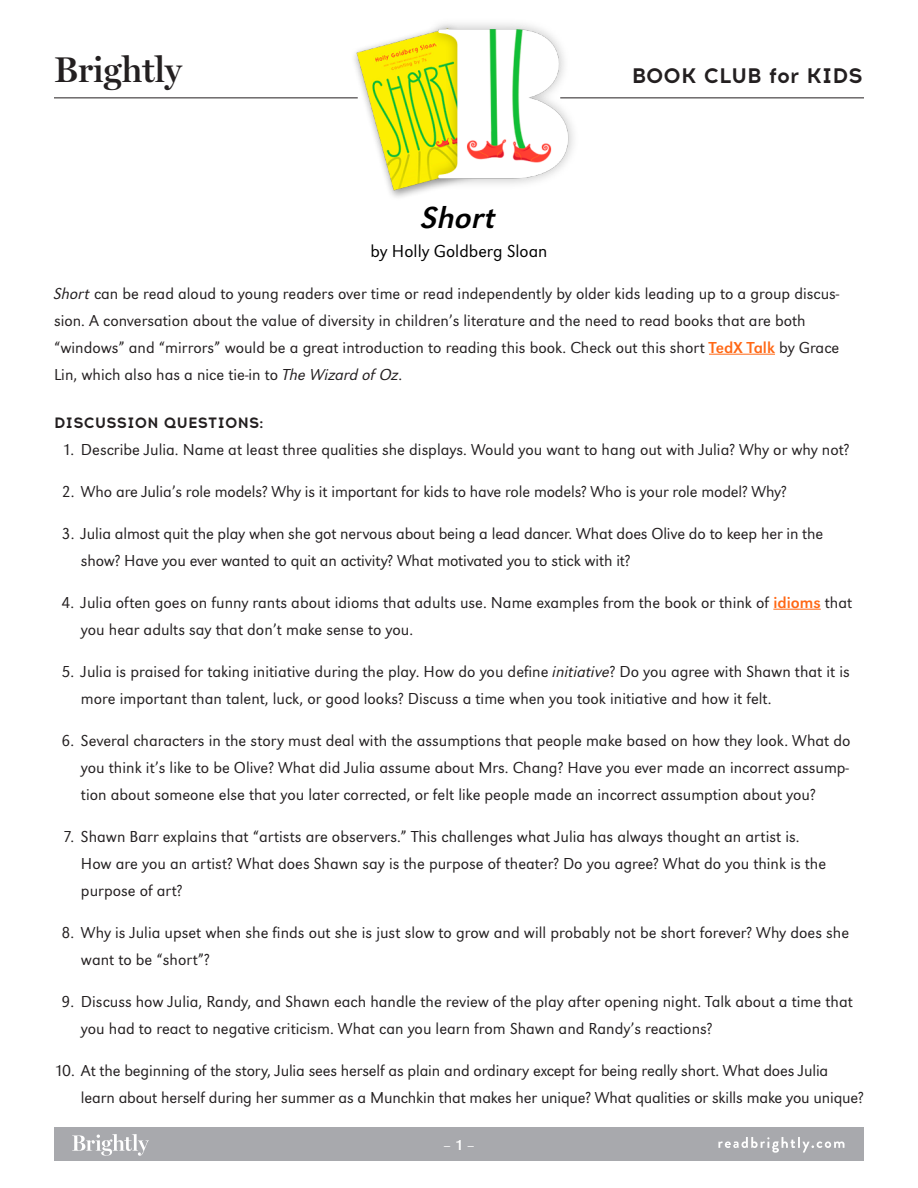
<style>
.page{position:relative;width:918px;height:1188px;background:#fff}
.page>*{position:absolute;margin:0;border:0;box-sizing:border-box;transform-origin:0 0}
.t1{font:600 36px "Miller Display";color:#231f20}
.t2{font:italic 31.5px "URW Grotesk TOT";color:#000}
.t3{font:700 21px "Acrom";color:#231f20}
.t4{font:300 18px "URW Grotesk TOT";color:#000}
.t5{font:300 16.5px/27px "URW Grotesk TOT";color:#231f20}
.t6{font:700 15px "Acrom";letter-spacing:.01em;color:#231f20}
.t7{font:15px "URW Grotesk TOT";color:#fff}
.s1{font-style:italic}
.s2{font-weight:400;color:#ff6815}
</style>
<div class="page">
<hr style="left:54px;top:97px;width:304px;height:1px;background:#231f20">
<img style="left:329px;top:23px;width:256px;height:175px">
<hr style="left:560px;top:97px;width:304px;height:1px;background:#231f20">
<hr style="left:709px;top:354px;width:66px;height:1px;background:#ff6815">
<hr style="left:773px;top:609px;width:48px;height:1px;background:#ff6815">
<div style="left:54px;top:1127px;width:810px;height:34px;background:#a8a9ad"></div>
<svg style="left:718px;top:1137px;width:126px;height:16px"></svg>
<svg style="left:72px;top:1134px;width:77px;height:22px"></svg>
<h1 class="t1" style="left:54px;top:49px;width:129px">Brightly</h1>
<p class="t3" style="left:632px;top:60px;width:233px">BOOK CLUB for KIDS</p>
<h2 class="t2" style="left:422px;top:199px;width:76px">Short</h2>
<p class="t4" style="left:371px;top:241px;width:178px">by Holly Goldberg Sloan</p>
<p class="t5" style="left:54px;top:280px;width:787px"><span class="s1">Short</span> can be read aloud to young readers over time or read independently by older kids leading up to a group discus&shy;sion. A conversation about the value of diversity in children’s literature and the need to read books that are both “windows” and “mirrors” would be a great introduction to reading this book. Check out this short <span class="s2">TedX Talk</span> by Grace Lin, which also has a nice tie-in to <span class="s1">The Wizard of Oz</span>.</p>
<p class="t6" style="left:54px;top:412px;width:211px">DISCUSSION QUESTIONS:</p>
<p class="t5" style="left:62px;top:436px;width:789px">1. Describe Julia. Name at least three qualities she displays. Would you want to hang out with Julia? Why or why not?</p>
<p class="t5" style="left:62px;top:478px;width:726px">2. Who are Julia’s role models? Why is it important for kids to have role models? Who is your role model? Why?</p>
<p class="t5" style="left:81px;top:520px;width:744px;text-indent:-19px">3. Julia almost quit the play when she got nervous about being a lead dancer. What does Olive do to keep her in the show? Have you ever wanted to quit an activity? What motivated you to stick with it?</p>
<p class="t5" style="left:81px;top:589px;width:773px;text-indent:-19px">4. Julia often goes on funny rants about idioms that adults use. Name examples from the book or think of <span class="s2">idioms</span> that you hear adults say that don’t make sense to you.</p>
<p class="t5" style="left:81px;top:658px;width:770px;text-indent:-19px">5. Julia is praised for taking initiative during the play. How do you define <span class="s1">initiative</span>? Do you agree with Shawn that it is more important than talent, luck, or good looks? Discuss a time when you took initiative and how it felt.</p>
<p class="t5" style="left:81px;top:727px;width:771px;text-align:justify;text-indent:-19px">6. Several characters in the story must deal with the assumptions that people make based on how they look. What do you think it’s like to be Olive? What did Julia assume about Mrs. Chang? Have you ever made an incorrect assump&shy;tion about someone else that you later corrected, or felt like people made an incorrect assumption about you?</p>
<p class="t5" style="left:81px;top:823px;width:747px;text-indent:-18px">7. Shawn Barr explains that “artists are observers.” This challenges what Julia has always thought an artist is.<br>How are you an artist? What does Shawn say is the purpose of theater? Do you agree? What do you think is the purpose of art?</p>
<p class="t5" style="left:81px;top:919px;width:770px;text-indent:-19px">8. Why is Julia upset when she finds out she is just slow to grow and will probably not be short forever? Why does she want to be “short”?</p>
<p class="t5" style="left:81px;top:988px;width:773px;text-indent:-19px">9. Discuss how Julia, Randy, and Shawn each handle the review of the play after opening night. Talk about a time that you had to react to negative criticism. What can you learn from Shawn and Randy’s reactions?</p>
<p class="t5" style="left:81px;top:1057px;width:784px;text-indent:-27px">10. At the beginning of the story, Julia sees herself as plain and ordinary except for being really short. What does Julia learn about herself during her summer as a Munchkin that makes her unique? What qualities or skills make you unique?</p>
<p class="t7" style="left:443px;top:1136px;width:33px">– 1 –</p>
</div>
